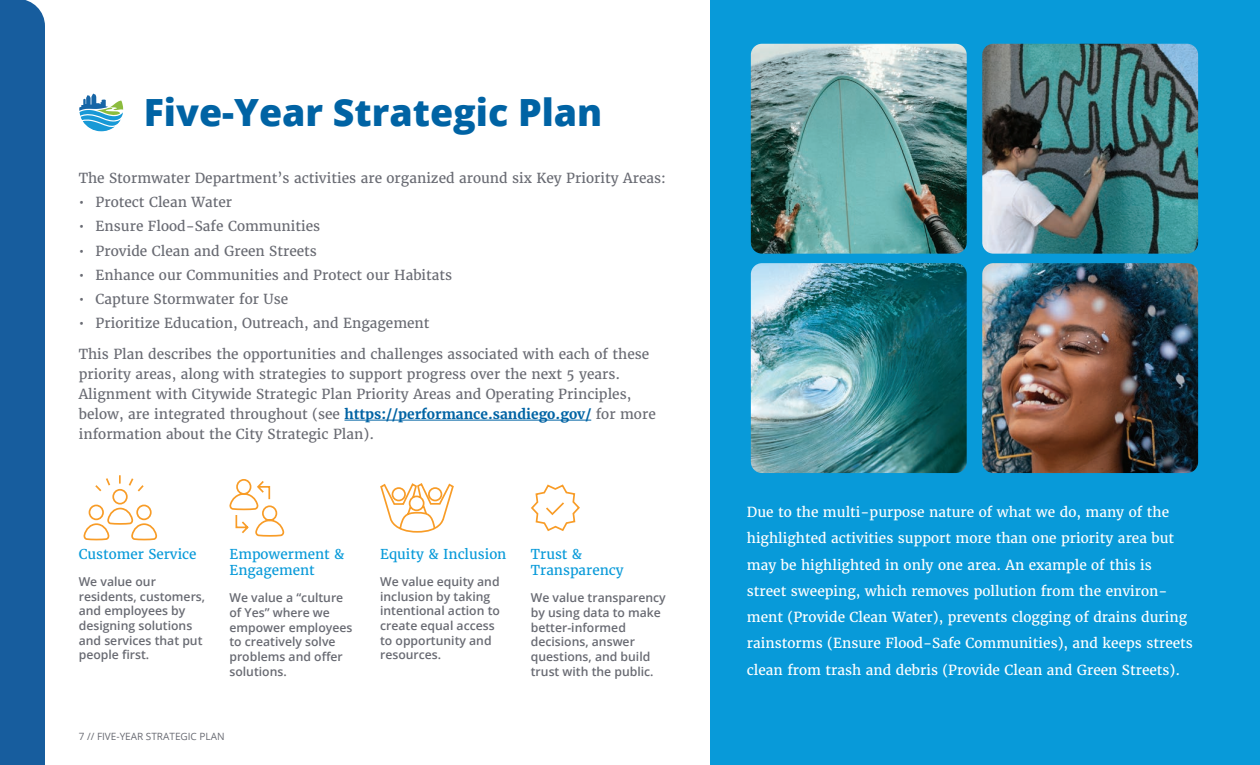
<style>
.page{position:relative;width:1260px;height:765px;background:#fff}
.page>*{position:absolute;margin:0;border:0;box-sizing:border-box;transform-origin:0 0}
.Headline_01_-_Sectio{font:800 37.5px "Open Sans";color:#0063a4}
.Paragraph{font:13.75px/20px "Merriweather";color:#696b73}
.Paragraph-2{font:13.75px/26.2px "Merriweather";color:#fff}
.Paragraph-3{font:13.62px/16.2px "Merriweather";color:#089ad9}
.t1{font:600 12.25px/14.6px "Open Sans";color:#696b73}
.Footer_Left{font:10px "Open Sans";color:#696b73}
.s1{font-weight:700;color:#0063a4}
</style>
<div class="page">
<hr style="left:344px;top:420px;width:247px;height:1px;background:#0063a4">
<svg style="left:79px;top:94px;width:45px;height:38px"></svg>
<div style="left:0;top:0;width:45px;height:765px;background:#175d9e"></div>
<div style="left:711px;top:0;width:549px;height:765px;background:#089ad9"></div>
<svg style="left:83px;top:475px;width:75px;height:66px"></svg>
<svg style="left:229px;top:479px;width:56px;height:58px"></svg>
<svg style="left:380px;top:483px;width:74px;height:50px"></svg>
<svg style="left:531px;top:484px;width:49px;height:47px"></svg>
<img style="left:982px;top:44px;width:216px;height:210px">
<img style="left:982px;top:263px;width:216px;height:210px">
<img style="left:751px;top:44px;width:216px;height:210px">
<img style="left:751px;top:263px;width:216px;height:210px">
<p class="Headline_01_-_Sectio" style="left:144px;top:83px;width:460px">Five-Year Strategic Plan</p>
<p class="Paragraph" style="left:79px;top:168px;width:589px">The Stormwater Department’s activities are organized around six Key Priority Areas:</p>
<p class="Paragraph" style="left:79px;top:192px;width:155px">• Protect Clean Water</p>
<p class="Paragraph" style="left:79px;top:217px;width:243px">• Ensure Flood-Safe Communities</p>
<p class="Paragraph" style="left:79px;top:241px;width:240px">• Provide Clean and Green Streets</p>
<p class="Paragraph" style="left:79px;top:265px;width:375px">• Enhance our Communities and Protect our Habitats</p>
<p class="Paragraph" style="left:79px;top:289px;width:211px">• Capture Stormwater for Use</p>
<p class="Paragraph" style="left:79px;top:313px;width:352px">• Prioritize Education, Outreach, and Engagement</p>
<p class="Paragraph" style="left:79px;top:344px;width:579px">This Plan describes the opportunities and challenges associated with each of these priority areas, along with strategies to support progress over the next 5 years.<br>Alignment with Citywide Strategic Plan Priority Areas and Operating Principles, below, are integrated throughout (see <span class="s1">https://performance.sandiego.gov/</span> for more information about the City Strategic Plan).</p>
<p class="Paragraph-3" style="left:79px;top:546px;width:119px">Customer Service</p>
<p class="t1" style="left:79px;top:574px;width:128px">We value our residents, customers, and employees by designing solutions and services that put people first.</p>
<p class="Paragraph-3" style="left:229px;top:546px;width:116px">Empowerment &amp;<br>Engagement</p>
<p class="t1" style="left:229px;top:590px;width:124px">We value a “culture of Yes” where we empower employees to creatively solve problems and offer solutions.</p>
<p class="Footer_Left" style="left:79px;top:730px;width:147px">7 // FIVE-YEAR STRATEGIC PLAN</p>
<p class="Paragraph-3" style="left:380px;top:546px;width:128px">Equity &amp; Inclusion</p>
<p class="t1" style="left:380px;top:574px;width:121px">We value equity and inclusion by taking intentional action to create equal access to opportunity and resources.</p>
<p class="Paragraph-3" style="left:531px;top:546px;width:94px">Trust &amp;<br>Transparency</p>
<p class="t1" style="left:531px;top:590px;width:136px">We value transparency by using data to make better-informed decisions, answer questions, and build trust with the public.</p>
<p class="Paragraph-2" style="left:747px;top:499px;width:448px">Due to the multi-purpose nature of what we do, many of the highlighted activities support more than one priority area but may be highlighted in only one area. An example of this is street sweeping, which removes pollution from the environ&shy;ment (Provide Clean Water), prevents clogging of drains during rainstorms (Ensure Flood-Safe Communities), and keeps streets clean from trash and debris (Provide Clean and Green Streets).</p>
</div>
